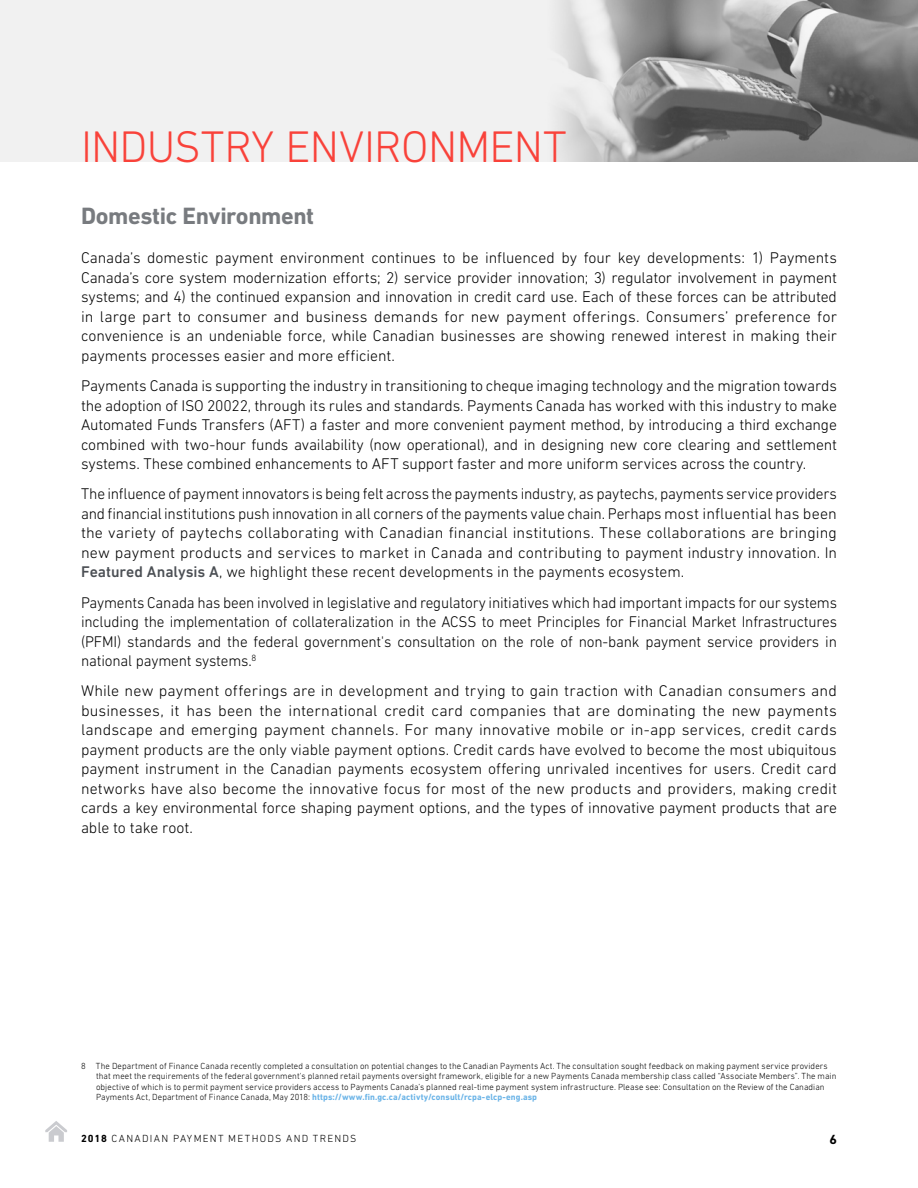
<style>
.page{position:relative;width:918px;height:1188px;background:#fff}
.page>*{position:absolute;margin:0;border:0;box-sizing:border-box;transform-origin:0 0}
.H1___Page_title___Re{font:300 45px "DIN Next LT Pro";letter-spacing:-.015em;color:#f9423a}
.H2___Subhead___Grey{font:700 24px "DIN Next LT Pro";letter-spacing:-.015em;color:#787b7f}
.Body{font:300 15.75px/19.5px "DIN Next LT Pro";letter-spacing:-.01em;color:#000;text-align:justify}
.t1{font:700 13.5px "DIN Next LT Pro";color:#000}
.t2{font:300 10.5px "DIN Next LT Pro";letter-spacing:.12em;color:#000}
.Footnote{font:300 9px/10.5px "DIN Next LT Pro";letter-spacing:.01em;color:#000}
.s1{font-weight:500;color:#4b4f54}
.s2{font-weight:700;color:#69b3e7}
.s3{font-weight:700}
</style>
<div class="page">
<img style="left:0;top:0;width:918px;height:162px">
<svg style="left:45px;top:1121px;width:22px;height:21px"></svg>
<p class="H1___Page_title___Re" style="left:81px;top:121px;width:487px">INDUSTRY ENVIRONMENT</p>
<p class="H2___Subhead___Grey" style="left:81px;top:201px;width:235px">Domestic Environment</p>
<p class="Body" style="left:81px;top:248px;width:758px">Canada’s domestic payment environment continues to be influenced by four key developments: 1) Payments Canada’s core system modernization efforts; 2) service provider innovation; 3) regulator involvement in payment systems; and 4) the continued expansion and innovation in credit card use. Each of these forces can be attributed in large part to consumer and business demands for new payment offerings. Consumers’ preference for convenience is an undeniable force, while Canadian businesses are showing renewed interest in making their payments processes easier and more efficient.</p>
<p class="Body" style="left:81px;top:376px;width:758px">Payments Canada is supporting the industry in transitioning to cheque imaging technology and the migration towards the adoption of ISO 20022, through its rules and standards. Payments Canada has worked with this industry to make Automated Funds Transfers (AFT) a faster and more convenient payment method, by introducing a third exchange combined with two-hour funds availability (now operational), and in designing new core clearing and settlement systems. These combined enhancements to AFT support faster and more uniform services across the country.</p>
<p class="Body" style="left:81px;top:484px;width:758px">The influence of payment innovators is being felt across the payments industry, as paytechs, payments service providers and financial institutions push innovation in all corners of the payments value chain. Perhaps most influential has been the variety of paytechs collaborating with Canadian financial institutions. These collaborations are bringing new payment products and services to market in Canada and contributing to payment industry innovation. In <span class="s1">Featured Analysis A</span>, we highlight these recent developments in the payments ecosystem.</p>
<p class="Body" style="left:81px;top:592px;width:758px">Payments Canada has been involved in legislative and regulatory initiatives which had important impacts for our systems including the implementation of collateralization in the ACSS to meet Principles for Financial Market Infrastructures (PFMI) standards and the federal government's consultation on the role of non-bank payment service providers in national payment systems.<sup>8</sup></p>
<p class="Body" style="left:81px;top:681px;width:758px">While new payment offerings are in development and trying to gain traction with Canadian consumers and businesses, it has been the international credit card companies that are dominating the new payments landscape and emerging payment channels. For many innovative mobile or in-app services, credit cards payment products are the only viable payment options. Credit cards have evolved to become the most ubiquitous payment instrument in the Canadian payments ecosystem offering unrivaled incentives for users. Credit card networks have also become the innovative focus for most of the new products and providers, making credit cards a key environmental force shaping payment options, and the types of innovative payment products that are able to take root.</p>
<p class="Footnote" style="left:96px;top:1060px;width:742px;text-indent:-15px">8 The Department of Finance Canada recently completed a consultation on potential changes to the Canadian Payments Act. The consultation sought feedback on making payment service providers that meet the requirements of the federal government's planned retail payments oversight framework, eligible for a new Payments Canada membership class called “Associate Members”. The main objective of which is to permit payment service providers access to Payments Canada’s planned real-time payment system infrastructure. Please see: Consultation on the Review of the Canadian Payments Act, Department of Finance Canada, May 2018: <span class="s2">https://www.fin.gc.ca/activty/consult/rcpa-elcp-eng.asp</span></p>
<p class="t2" style="left:81px;top:1132px;width:277px"><span class="s3">2018</span> CANADIAN PAYMENT METHODS AND TRENDS</p>
<p class="t1" style="left:829px;top:1132px;width:9px">6</p>
</div>
